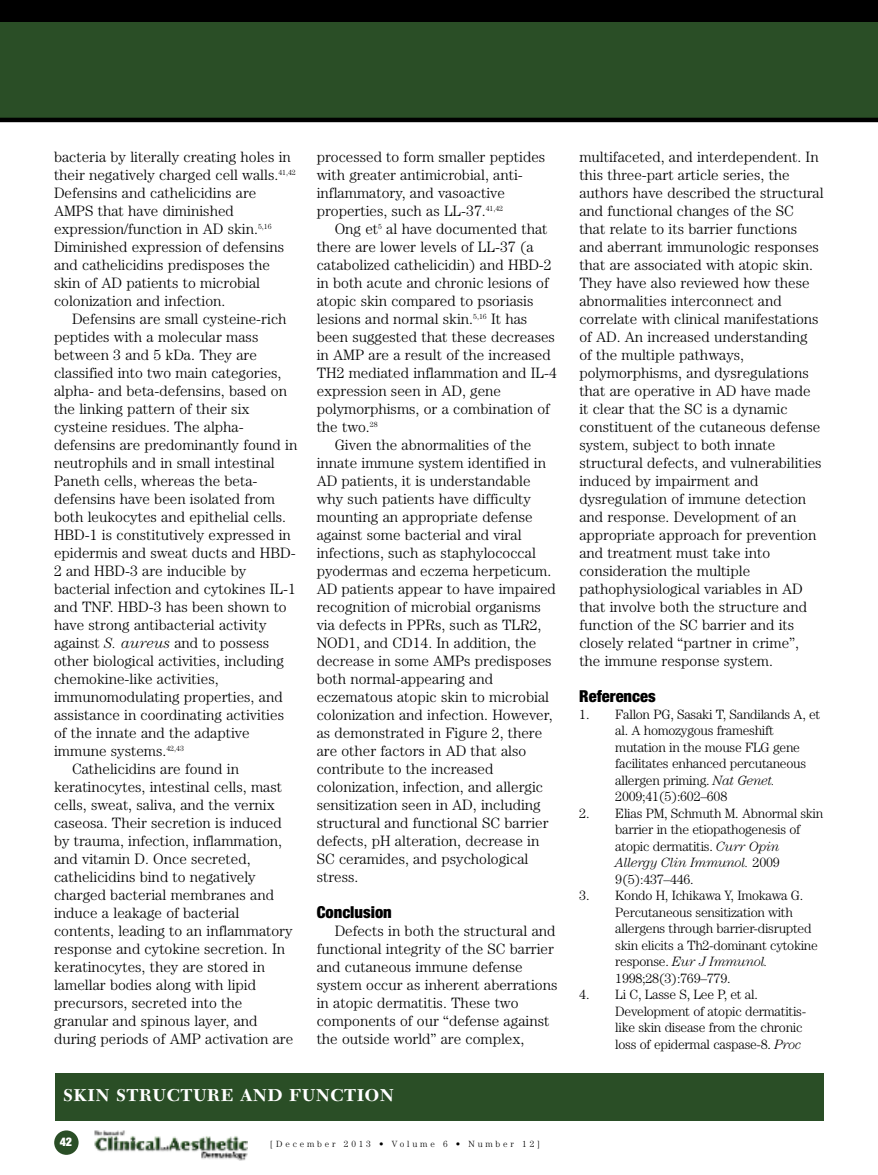
<style>
.page{position:relative;width:878px;height:1175px;background:#fff}
.page>*{position:absolute;margin:0;border:0;box-sizing:border-box;transform-origin:0 0}
.t1{font:700 18px "New Caledonia";letter-spacing:.03em;color:#fff}
.t2{font:900 condensed 16.5px "Helvetica Neue LT Std";color:#000}
.t3{font:300 15px/18px "Century Std";color:#000}
.t4{font:300 13.5px/16.5px "Century Std";letter-spacing:-.02em;color:#000}
.t5{font:900 condensed 12px "Helvetica Neue LT Std";color:#fff}
.t6{font:300 9px "Century Std";letter-spacing:.31em;color:#000}
.s1{font-style:italic}
</style>
<div class="page">
<div style="left:56px;top:1073px;width:768px;height:47px;background:#2a4e26"></div>
<img style="left:94px;top:1130px;width:154px;height:30px">
<div style="left:54px;top:1130px;width:25px;height:24px;background:#2a4e26;border-radius:50%"></div>
<div style="left:0;top:20px;width:878px;height:100px;background:#2a4e26"></div>
<hr style="left:0;top:118px;width:878px;height:4px;background:#000">
<div style="left:0;top:0;width:878px;height:22px;background:#000"></div>
<p class="t3" style="left:54px;top:149px;width:243px">bacteria by literally creating holes in their negatively charged cell walls.<sup>41,42<br></sup>Defensins and cathelicidins are AMPS that have diminished expression/function in AD skin.<sup>5,16<br></sup>Diminished expression of defensins and cathelicidins predisposes the skin of AD patients to microbial colonization and infection.</p>
<p class="t3" style="left:72px;top:311px;width:216px">Defensins are small cysteine-rich</p>
<p class="t3" style="left:54px;top:329px;width:206px">peptides with a molecular mass</p>
<p class="t3" style="left:54px;top:347px;width:204px">between 3 and 5 kDa. They are</p>
<p class="t3" style="left:54px;top:365px;width:229px">classified into two main categories,</p>
<p class="t3" style="left:54px;top:383px;width:234px">alpha- and beta-defensins, based on</p>
<p class="t3" style="left:54px;top:401px;width:197px">the linking pattern of their six</p>
<p class="t3" style="left:54px;top:419px;width:191px">cysteine residues. The alpha-</p>
<p class="t3" style="left:54px;top:437px;width:245px">defensins are predominantly found in</p>
<p class="t3" style="left:54px;top:455px;width:222px">neutrophils and in small intestinal</p>
<p class="t3" style="left:54px;top:473px;width:205px">Paneth cells, whereas the beta-</p>
<p class="t3" style="left:54px;top:491px;width:222px">defensins have been isolated from</p>
<p class="t3" style="left:54px;top:509px;width:234px">both leukocytes and epithelial cells.</p>
<p class="t3" style="left:54px;top:527px;width:238px">HBD-1 is constitutively expressed in</p>
<p class="t3" style="left:54px;top:545px;width:243px">epidermis and sweat ducts and HBD-</p>
<p class="t3" style="left:54px;top:563px;width:194px">2 and HBD-3 are inducible by</p>
<p class="t3" style="left:54px;top:581px;width:243px">bacterial infection and cytokines IL-1</p>
<p class="t3" style="left:54px;top:599px;width:234px">and TNF. HBD-3 has been shown to</p>
<p class="t3" style="left:54px;top:617px;width:214px">have strong antibacterial activity</p>
<p class="t3" style="left:54px;top:635px;width:216px">against <span class="s1">S. aureus</span> and to possess</p>
<p class="t3" style="left:54px;top:653px;width:231px">other biological activities, including</p>
<p class="t3" style="left:54px;top:671px;width:166px">chemokine-like activities,</p>
<p class="t3" style="left:54px;top:689px;width:230px">immunomodulating properties, and</p>
<p class="t3" style="left:54px;top:707px;width:231px">assistance in coordinating activities</p>
<p class="t3" style="left:54px;top:725px;width:197px">of the innate and the adaptive</p>
<p class="t3" style="left:54px;top:743px;width:131px">immune systems.<sup>42,43</sup></p>
<p class="t3" style="left:72px;top:761px;width:168px">Cathelicidins are found in</p>
<p class="t3" style="left:54px;top:779px;width:230px">keratinocytes, intestinal cells, mast</p>
<p class="t3" style="left:54px;top:797px;width:222px">cells, sweat, saliva, and the vernix</p>
<p class="t3" style="left:54px;top:815px;width:229px">caseosa. Their secretion is induced</p>
<p class="t3" style="left:54px;top:833px;width:230px">by trauma, infection, inflammation,</p>
<p class="t3" style="left:54px;top:851px;width:198px">and vitamin D. Once secreted,</p>
<p class="t3" style="left:54px;top:869px;width:203px">cathelicidins bind to negatively</p>
<p class="t3" style="left:54px;top:887px;width:221px">charged bacterial membranes and</p>
<p class="t3" style="left:54px;top:905px;width:187px">induce a leakage of bacterial</p>
<p class="t3" style="left:54px;top:923px;width:240px">contents, leading to an inflammatory</p>
<p class="t3" style="left:54px;top:941px;width:232px">response and cytokine secretion. In</p>
<p class="t3" style="left:54px;top:959px;width:212px">keratinocytes, they are stored in</p>
<p class="t3" style="left:54px;top:977px;width:204px">lamellar bodies along with lipid</p>
<p class="t3" style="left:54px;top:995px;width:190px">precursors, secreted into the</p>
<p class="t3" style="left:54px;top:1013px;width:205px">granular and spinous layer, and</p>
<p class="t3" style="left:54px;top:1031px;width:241px">during periods of AMP activation are</p>
<p class="t3" style="left:317px;top:149px;width:230px">processed to form smaller peptides with greater antimicrobial, anti&shy;inflammatory, and vasoactive properties, such as LL-37.<sup>41,42</sup></p>
<p class="t3" style="left:334px;top:221px;width:214px">Ong et<sup>5</sup> al have documented that</p>
<p class="t3" style="left:316px;top:239px;width:218px">there are lower levels of LL-37 (a</p>
<p class="t3" style="left:316px;top:257px;width:236px">catabolized cathelicidin) and HBD-2</p>
<p class="t3" style="left:316px;top:275px;width:233px">in both acute and chronic lesions of</p>
<p class="t3" style="left:316px;top:293px;width:218px">atopic skin compared to psoriasis</p>
<p class="t3" style="left:316px;top:311px;width:212px">lesions and normal skin.<sup>5,16</sup> It has</p>
<p class="t3" style="left:316px;top:329px;width:240px">been suggested that these decreases</p>
<p class="t3" style="left:316px;top:347px;width:236px">in AMP are a result of the increased</p>
<p class="t3" style="left:316px;top:365px;width:242px">TH2 mediated inflammation and IL-4</p>
<p class="t3" style="left:316px;top:383px;width:186px">expression seen in AD, gene</p>
<p class="t3" style="left:316px;top:401px;width:235px">polymorphisms, or a combination of</p>
<p class="t3" style="left:316px;top:419px;width:62px">the two.<sup>28</sup></p>
<p class="t3" style="left:334px;top:437px;width:198px">Given the abnormalities of the</p>
<p class="t3" style="left:317px;top:455px;width:231px">innate immune system identified in</p>
<p class="t3" style="left:316px;top:473px;width:215px">AD patients, it is understandable</p>
<p class="t3" style="left:316px;top:491px;width:216px">why such patients have difficulty</p>
<p class="t3" style="left:316px;top:509px;width:217px">mounting an appropriate defense</p>
<p class="t3" style="left:316px;top:527px;width:206px">against some bacterial and viral</p>
<p class="t3" style="left:316px;top:545px;width:221px">infections, such as staphylococcal</p>
<p class="t3" style="left:316px;top:563px;width:236px">pyodermas and eczema herpeticum.</p>
<p class="t3" style="left:316px;top:581px;width:241px">AD patients appear to have impaired</p>
<p class="t3" style="left:316px;top:599px;width:226px">recognition of microbial organisms</p>
<p class="t3" style="left:316px;top:617px;width:226px">via defects in PPRs, such as TLR2,</p>
<p class="t3" style="left:316px;top:635px;width:221px">NOD1, and CD14. In addition, the</p>
<p class="t3" style="left:316px;top:653px;width:236px">decrease in some AMPs predisposes</p>
<p class="t3" style="left:316px;top:671px;width:178px">both normal-appearing and</p>
<p class="t3" style="left:316px;top:689px;width:234px">eczematous atopic skin to microbial</p>
<p class="t3" style="left:316px;top:707px;width:237px">colonization and infection. However,</p>
<p class="t3" style="left:316px;top:725px;width:227px">as demonstrated in Figure 2, there</p>
<p class="t3" style="left:316px;top:743px;width:211px">are other factors in AD that also</p>
<p class="t3" style="left:316px;top:761px;width:178px">contribute to the increased</p>
<p class="t3" style="left:316px;top:779px;width:228px">colonization, infection, and allergic</p>
<p class="t3" style="left:316px;top:797px;width:225px">sensitization seen in AD, including</p>
<p class="t3" style="left:317px;top:815px;width:233px">structural and functional SC barrier</p>
<p class="t3" style="left:317px;top:833px;width:224px">defects, pH alteration, decrease in</p>
<p class="t3" style="left:317px;top:851px;width:213px">SC ceramides, and psychological</p>
<p class="t3" style="left:317px;top:869px;width:43px">stress.</p>
<p class="t2" style="left:316px;top:906px;width:77px">Conclusion</p>
<p class="t3" style="left:317px;top:923px;width:242px;text-indent:18px">Defects in both the structural and functional integrity of the SC barrier and cutaneous immune defense system occur as inherent aberrations in atopic dermatitis. These two components of our “defense against the outside world” are complex,</p>
<p class="t1" style="left:63px;top:1088px;width:332px">SKIN STRUCTURE AND FUNCTION</p>
<p class="t5" style="left:60px;top:1137px;width:14px">42</p>
<p class="t6" style="left:270px;top:1140px;width:271px">[December 2013 • Volume 6 • Number 12]</p>
<p class="t3" style="left:579px;top:149px;width:246px">multifaceted, and interdependent. In this three-part article series, the authors have described the structural and functional changes of the SC<br>that relate to its barrier functions and aberrant immunologic responses that are associated with atopic skin.<br>They have also reviewed how these abnormalities interconnect and correlate with clinical manifestations of AD. An increased understanding of the multiple pathways, polymorphisms, and dysregulations that are operative in AD have made<br>it clear that the SC is a dynamic constituent of the cutaneous defense system, subject to both innate structural defects, and vulnerabilities induced by impairment and dysregulation of immune detection and response. Development of an appropriate approach for prevention and treatment must take into consideration the multiple pathophysiological variables in AD that involve both the structure and function of the SC barrier and its closely related “partner in crime”, the immune response system.</p>
<p class="t2" style="left:579px;top:690px;width:78px">References</p>
<p class="t4" style="left:615px;top:707px;width:206px;text-indent:-36px">1. Fallon PG, Sasaki T, Sandilands A, et al. A homozygous frameshift mutation in the mouse FLG gene facilitates enhanced percutaneous allergen priming. <span class="s1">Nat Genet.<br></span>2009;41(5):602–608</p>
<p class="t4" style="left:615px;top:806px;width:209px;text-indent:-36px">2. Elias PM, Schmuth M. Abnormal skin barrier in the etiopathogenesis of atopic dermatitis. <span class="s1">Curr Opin<br>Allergy Clin Immunol.</span> 2009<br>9(5):437–446.</p>
<p class="t4" style="left:615px;top:888px;width:204px;text-indent:-36px">3. Kondo H, Ichikawa Y, Imokawa G.<br>Percutaneous sensitization with allergens through barrier-disrupted skin elicits a Th2-dominant cytokine response. <span class="s1">Eur J Immunol.<br></span>1998;28(3):769–779.</p>
<p class="t4" style="left:615px;top:987px;width:192px;text-indent:-36px">4. Li C, Lasse S, Lee P, et al.<br>Development of atopic dermatitis&shy;like skin disease from the chronic loss of epidermal caspase-8. <span class="s1">Proc</span></p>
</div>
